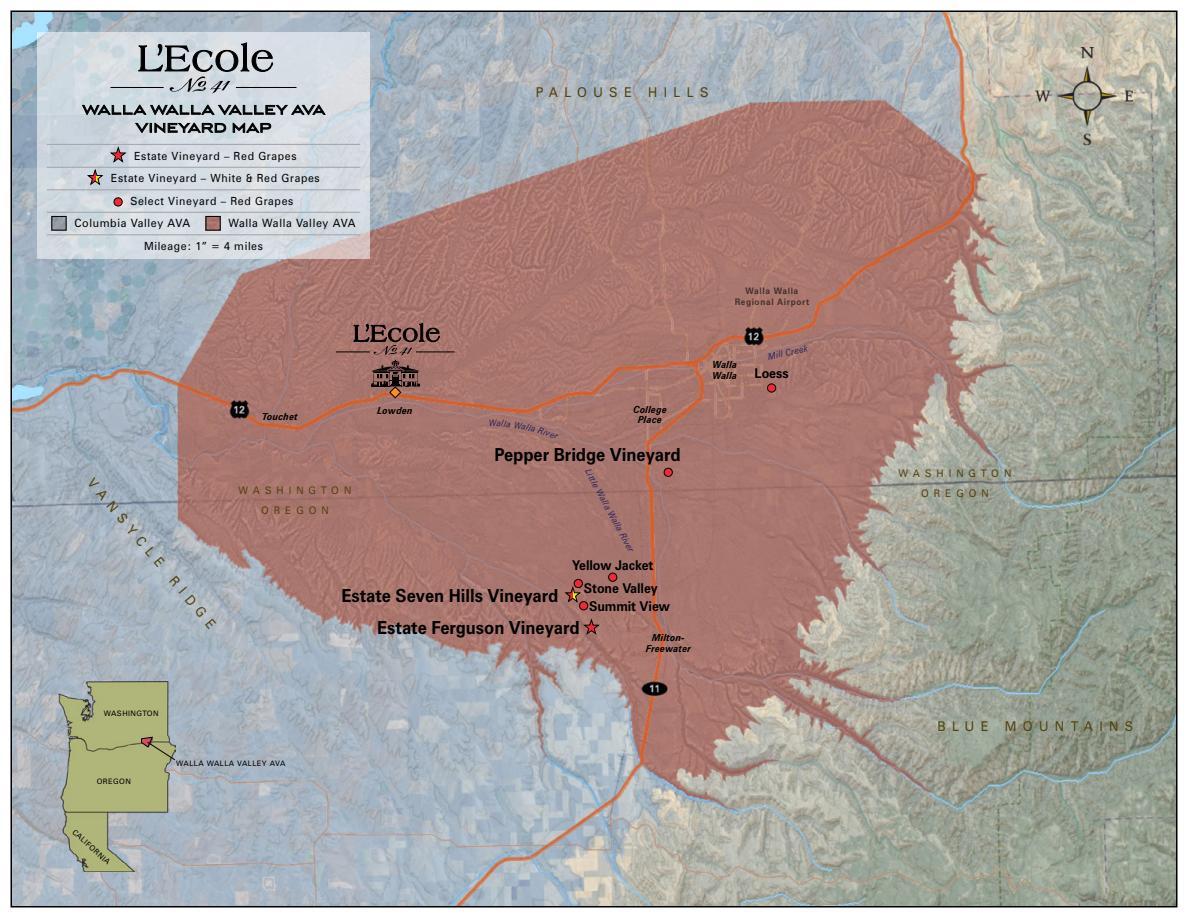
<style>
.page{position:relative;width:1188px;height:918px;background:#fff}
.page>*{position:absolute;margin:0;border:0;box-sizing:border-box;transform-origin:0 0}
.t1{font:700 18px/32.2px "Zurich BT";letter-spacing:-.005em;color:#000;scale:.94 1}
.t2{font:14.25px/18px "Luxury Gold";letter-spacing:.06em;color:#000;text-align:center;scale:.95 1}
.t3{font:13.5px "Zurich BT";letter-spacing:.5em;color:#54420c;scale:.95 1}
.t4{font:700 13.5px "Zurich BT";letter-spacing:-.005em;color:#000;scale:.94 1}
.t5{font:11.4px "Zurich BT";letter-spacing:.06em;color:#000;scale:.95 1}
.t6{font:11.25px "Zurich BT";letter-spacing:.06em;color:#000;scale:.95 1}
.t7{font:10.5px "Zurich BT";letter-spacing:.5em;color:#54420c;scale:.95 1}
.t8{font:italic 700 9.75px/10.5px "Zurich BT";letter-spacing:.02em;color:#000;text-align:center;scale:.94 1}
.t9{font:italic 9px "Zurich BT";color:#2a285f;scale:.94 1}
.t10{font:700 9px/10.8px "Zurich BT";letter-spacing:.075em;color:#000;text-align:center;scale:.94 1}
.t11{font:7.5px "Zurich BT";letter-spacing:.06em;color:#000}
</style>
<div class="page">
<img style="left:13px;top:13px;width:1162px;height:892px">
<hr style="left:336px;top:352px;width:34px;height:1px;background:#000">
<hr style="left:416px;top:352px;width:39px;height:1px;background:#000">
<svg style="left:353px;top:323px;width:87px;height:76px;background:#8a5f57"></svg>
<div style="left:767px;top:384px;width:9px;height:8px;background:#f12836;border-radius:50%"></div>
<div style="left:767px;top:384px;width:9px;height:9px;border:1px solid #000;border-radius:50%"></div>
<div style="left:580px;top:602px;width:8px;height:8px;background:#f12836;border-radius:50%"></div>
<div style="left:579px;top:601px;width:9px;height:9px;border:1px solid #000;border-radius:50%"></div>
<div style="left:609px;top:573px;width:8px;height:8px;background:#f12836;border-radius:50%"></div>
<div style="left:608px;top:573px;width:9px;height:9px;border:1px solid #000;border-radius:50%"></div>
<div style="left:574px;top:579px;width:8px;height:9px;background:#f12836;border-radius:50%"></div>
<div style="left:574px;top:579px;width:9px;height:9px;border:1px solid #000;border-radius:50%"></div>
<div style="left:664px;top:468px;width:8px;height:8px;background:#f12836;border-radius:50%"></div>
<div style="left:664px;top:468px;width:9px;height:9px;border:1px solid #000;border-radius:50%"></div>
<svg style="left:582px;top:619px;width:18px;height:17px"></svg>
<svg style="left:564px;top:587px;width:18px;height:16px"></svg>
<img style="left:58px;top:681px;width:117px;height:190px">
<svg style="left:141px;top:736px;width:35px;height:25px"></svg>
<img style="left:1035px;top:48px;width:98px;height:97px">
<svg style="left:37px;top:32px;width:333px;height:227px;background:#d3dae0"></svg>
<svg style="left:138px;top:42px;width:135px;height:52px;background:#acb2b7"></svg>
<hr style="left:111px;top:87px;width:53px;height:1px;background:#000">
<hr style="left:236px;top:87px;width:61px;height:1px;background:#000">
<svg style="left:82px;top:104px;width:244px;height:11px;background:#8a9196"></svg>
<svg style="left:135px;top:122px;width:91px;height:11px"></svg>
<svg style="left:232px;top:122px;width:40px;height:11px"></svg>
<hr style="left:47px;top:144px;width:313px;height:1px;background:#a7a9ac">
<hr style="left:47px;top:167px;width:313px;height:1px;background:#a7a9ac">
<hr style="left:47px;top:189px;width:313px;height:1px;background:#a7a9ac">
<hr style="left:47px;top:212px;width:313px;height:1px;background:#a7a9ac">
<hr style="left:47px;top:234px;width:313px;height:1px;background:#a7a9ac">
<svg style="left:109px;top:147px;width:18px;height:16px"></svg>
<svg style="left:86px;top:169px;width:18px;height:17px"></svg>
<div style="left:114px;top:198px;width:8px;height:8px;background:#f12836;border-radius:50%"></div>
<div style="left:114px;top:197px;width:9px;height:9px;border:1px solid #000;border-radius:50%"></div>
<img style="left:54px;top:218px;width:10px;height:10px">
<div style="left:52px;top:216px;width:14px;height:14px;border:1px solid #000"></div>
<img style="left:208px;top:218px;width:11px;height:10px">
<div style="left:206px;top:216px;width:15px;height:14px;border:1px solid #000"></div>
<svg style="left:496px;top:420px;width:63px;height:20px"></svg>
<p class="t2" style="left:83px;top:101px;width:257px">WALLA WALLA VALLEY AVA<br>VINEYARD MAP</p>
<p class="t6" style="left:134px;top:149px;width:173px">Estate Vineyard – Red Grapes</p>
<p class="t6" style="left:111px;top:172px;width:221px">Estate Vineyard – White &amp; Red Grapes</p>
<p class="t6" style="left:130px;top:194px;width:173px">Select Vineyard – Red Grapes</p>
<p class="t5" style="left:74px;top:217px;width:124px">Columbia Valley AVA</p>
<p class="t5" style="left:229px;top:217px;width:135px">Walla Walla Valley AVA</p>
<p class="t6" style="left:144px;top:239px;width:127px">Mileage: 1” = 4 miles</p>
<p class="t8" style="left:262px;top:411px;width:40px">Touchet</p>
<p class="t8" style="left:378px;top:405px;width:39px">Lowden</p>
<p class="t3" style="left:536px;top:84px;width:183px">PALOUSE HILLS</p>
<p class="t10" style="left:735px;top:285px;width:81px">Walla Walla<br>Regional Airport</p>
<p class="t9" style="left:489px;top:418px;width:10px">W</p>
<p class="t8" style="left:633px;top:404px;width:37px">College<br>Place</p>
<h1 class="t1" style="left:495px;top:438px;width:200px">Pepper Bridge Vineyard</h1>
<p class="t8" style="left:713px;top:359px;width:28px;text-align:left">Walla<br>Walla</p>
<p class="t9" style="left:767px;top:351px;width:45px;rotate:-12deg">Mill Creek</p>
<p class="t4" style="left:755px;top:365px;width:38px">Loess</p>
<p class="t3" style="left:97px;top:475px;width:203px;rotate:50deg">VANSYCLE RIDGE</p>
<p class="t9" style="left:592px;top:467px;width:100px;rotate:61deg">Little Walla Walla River</p>
<p class="t7" style="left:899px;top:467px;width:120px">WASHINGTON</p>
<p class="t7" style="left:239px;top:484px;width:120px">WASHINGTON</p>
<p class="t7" style="left:921px;top:487px;width:73px">OREGON</p>
<p class="t7" style="left:261px;top:504px;width:73px">OREGON</p>
<p class="t4" style="left:572px;top:557px;width:88px">Yellow Jacket</p>
<p class="t4" style="left:584px;top:580px;width:80px">Stone Valley</p>
<h1 class="t1" style="left:377px;top:579px;width:217px;text-indent:-36px">Estate Seven Hills Vineyard<br>Estate Ferguson Vineyard</h1>
<p class="t4" style="left:589px;top:598px;width:88px">Summit View</p>
<p class="t8" style="left:646px;top:633px;width:49px">Milton-<br>Freewater</p>
<p class="t11" style="left:104px;top:709px;width:57px">WASHINGTON</p>
<p class="t3" style="left:938px;top:718px;width:208px">BLUE MOUNTAINS</p>
<p class="t11" style="left:97px;top:776px;width:36px">OREGON</p>
<p class="t11" style="left:77px;top:827px;width:49px;rotate:42deg">CALIFORNIA</p>
<p class="t11" style="left:176px;top:759px;width:111px">WALLA WALLA VALLEY AVA</p>
</div>
